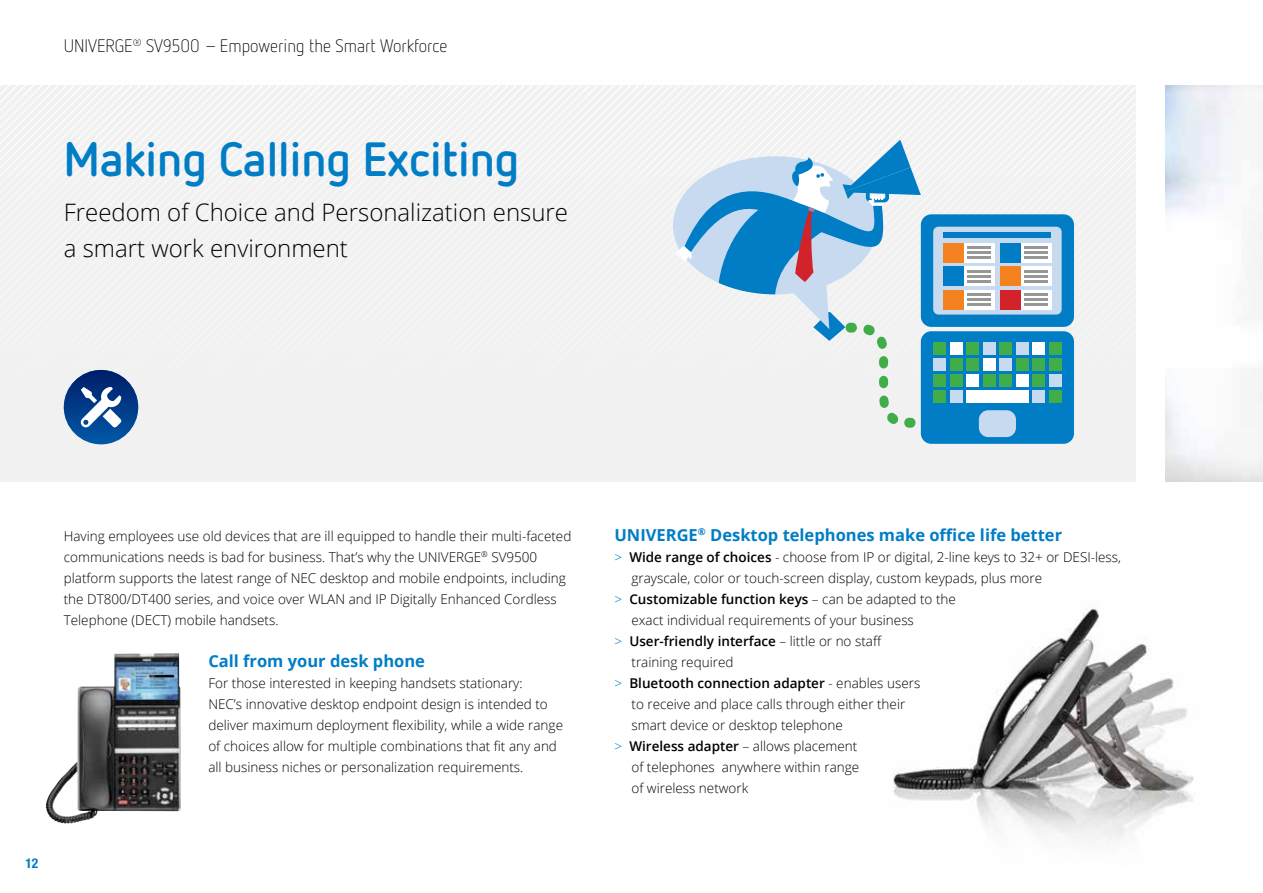
<style>
.page{position:relative;width:1263px;height:893px;background:#fff}
.page>*{position:absolute;margin:0;border:0;box-sizing:border-box;transform-origin:0 0}
.t1{font:700 48px "Netto OT";color:#007dc5}
.t2{font:300 24px/36px "Open Sans";color:#000}
.t3{font:300 18px "Netto OT";color:#000}
.t4{font:700 16.5px "Open Sans";color:#007dc5}
.t5{font:300 13.5px/21px "Open Sans";color:#000}
.t6{font:600 13.5px "Open Sans";color:#000}
.t7{font:700 condensed 13.5px "Helvetica Neue LT Pro";color:#007dc5}
.s1{color:#007dc5}
.s2{font-weight:600}
.s3{font-weight:300;color:#007dc5}
.s4{font-weight:300}
</style>
<div class="page">
<div style="left:0;top:85px;width:1135px;height:397px;background:#f1f1f2"></div>
<svg style="left:673px;top:140px;width:434px;height:304px"></svg>
<div style="left:64px;top:370px;width:74px;height:74px;background:linear-gradient(to bottom,#001d68,#0058a7);border-radius:50%"></div>
<svg style="left:81px;top:387px;width:40px;height:40px"></svg>
<img style="left:892px;top:603px;width:302px;height:209px">
<img style="left:46px;top:653px;width:135px;height:171px">
<h3 class="t3" style="left:64px;top:35px;width:385px">UNIVERGE<sup>®</sup> SV9500 – Empowering the Smart Workforce</h3>
<h1 class="t1" style="left:64px;top:128px;width:457px">Making Calling Exciting</h1>
<h2 class="t2" style="left:64px;top:193px;width:506px">Freedom of Choice and Personalization ensure a smart work environment</h2>
<p class="t5" style="left:64px;top:525px;width:509px">Having employees use old devices that are ill equipped to handle their multi-faceted communications needs is bad for business. That’s why the UNIVERGE<sup>®</sup> SV9500 platform supports the latest range of NEC desktop and mobile endpoints, including the DT800/DT400 series, and voice over WLAN and IP Digitally Enhanced Cordless Telephone (DECT) mobile handsets.</p>
<p class="t4" style="left:208px;top:649px;width:218px">Call from your desk phone</p>
<p class="t5" style="left:208px;top:672px;width:356px">For those interested in keeping handsets stationary:<br>NEC’s innovative desktop endpoint design is intended to deliver maximum deployment flexibility, while a wide range of choices allow for multiple combinations that fit any and all business niches or personalization requirements.</p>
<p class="t7" style="left:25px;top:855px;width:14px">12</p>
<p class="t4" style="left:614px;top:523px;width:449px">UNIVERGE<sup>®</sup> Desktop telephones make office life better</p>
<p class="t5" style="left:614px;top:546px;width:508px"><span class="s1">&gt;</span> <span class="s2">Wide range of choices</span> - choose from IP or digital, 2-line keys to 32+ or DESI-less,</p>
<p class="t5" style="left:631px;top:567px;width:412px">grayscale, color or touch-screen display, custom keypads, plus more</p>
<p class="t6" style="left:614px;top:589px;width:343px"><span class="s3">&gt;</span> Customizable function keys <span class="s4">– can be adapted to the</span></p>
<p class="t5" style="left:631px;top:609px;width:284px">exact individual requirements of your business</p>
<p class="t6" style="left:614px;top:631px;width:269px"><span class="s3">&gt;</span> User-friendly interface <span class="s4">– little or no staff</span></p>
<p class="t5" style="left:631px;top:651px;width:103px">training required</p>
<p class="t6" style="left:614px;top:673px;width:307px"><span class="s3">&gt;</span> Bluetooth connection adapter <span class="s4">- enables users</span></p>
<p class="t5" style="left:631px;top:693px;width:275px">to receive and place calls through either their</p>
<p class="t5" style="left:631px;top:714px;width:213px">smart device or desktop telephone</p>
<p class="t5" style="left:614px;top:735px;width:244px"><span class="s1">&gt;</span> <span class="s2">Wireless adapter</span> – allows placement</p>
<p class="t5" style="left:631px;top:756px;width:229px">of telephones anywhere within range</p>
<p class="t5" style="left:631px;top:777px;width:118px">of wireless network</p>
</div>
